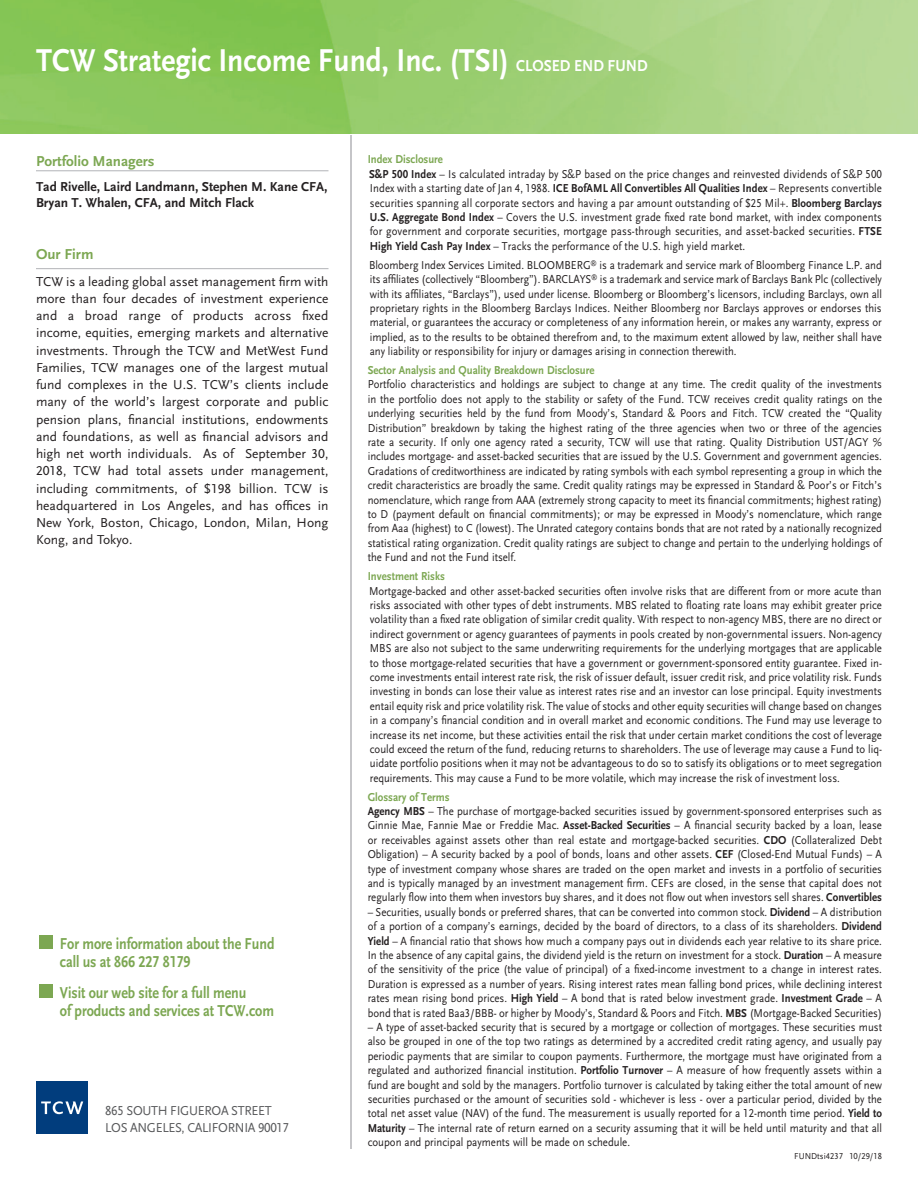
<style>
.page{position:relative;width:918px;height:1188px;background:#fff}
.page>*{position:absolute;margin:0;border:0;box-sizing:border-box;transform-origin:0 0}
.Blue_Header_w_line{font:700 33px "Scala Sans LF";color:#fff;scale:.9 1}
.t1{font:700 16.5px/17.7px "Scala Sans LF";letter-spacing:-.005em;color:#7ca752;scale:.85 1}
.Blue_Header_w_line-2{font:700 15px "Scala Sans LF";color:#7ca752}
.t2{font:13.5px/17.2px "Scala Sans LF";color:#231f20;text-align:justify}
.t3{font:700 13.5px/16.2px "Scala Sans LF";color:#231f20}
.t4{font:13.5px/16.2px "Scala Sans LF";letter-spacing:-.025em;color:#57585a;scale:.95 1}
.footnote{font:12px/14.4px "Scala Sans LF";color:#231f20;text-align:justify;scale:.9 1}
.ReverseBlue_Header{font:12px/14.4px "Scala Sans LF";color:#231f20;text-align:justify;scale:.9 1}
.Footnote_Source{font:12px/14.4px "Scala Sans LF";color:#231f20;text-align:justify;scale:.9 1}
.Small_blue_header{font:700 12px "Scala Sans LF";color:#7ca752;scale:.9 1}
.t5{font:9px "Scala Sans LF";color:#231f20;scale:.95 1}
.s1{font-size:16.5px}
.s2{font-weight:700}
</style>
<div class="page">
<div style="left:36px;top:1082px;width:52px;height:52px;background:#013d7d"></div>
<svg style="left:41px;top:1101px;width:42px;height:13px"></svg>
<img style="left:0;top:0;width:918px;height:133px">
<hr style="left:36px;top:170px;width:292px;height:1px;background:#b2b3b7">
<hr style="left:36px;top:268px;width:292px;height:1px;background:#b2b3b7">
<hr style="left:350px;top:135px;width:2px;height:1014px;background:#b2b3b7">
<div style="left:39px;top:935px;width:14px;height:14px;background:#7ca752"></div>
<div style="left:39px;top:984px;width:14px;height:14px;background:#7ca752"></div>
<p class="Blue_Header_w_line" style="left:36px;top:43px;width:681px">TCW Strategic Income Fund, Inc. (TSI) <span class="s1">CLOSED END FUND</span></p>
<p class="Blue_Header_w_line-2" style="left:36px;top:153px;width:120px">Portfolio Managers</p>
<p class="t3" style="left:36px;top:179px;width:293px">Tad Rivelle, Laird Landmann, Stephen M. Kane CFA,<br>Bryan T. Whalen, CFA, and Mitch Flack</p>
<p class="Blue_Header_w_line-2" style="left:36px;top:246px;width:59px">Our Firm</p>
<p class="t2" style="left:36px;top:273px;width:294px">TCW is a leading global asset management firm with more than four decades of investment experience and a broad range of products across fixed income, equities, emerging markets and alternative investments. Through the TCW and MetWest Fund Families, TCW manages one of the largest mutual fund complexes in the U.S. TCW’s clients include many of the world’s largest corporate and public pension plans, financial institutions, endowments and foundations, as well as financial advisors and high net worth individuals. As of September 30, 2018, TCW had total assets under management, including commitments, of $198 billion. TCW is headquartered in Los Angeles, and has offices in New York, Boston, Chicago, London, Milan, Hong Kong, and Tokyo.</p>
<p class="t1" style="left:60px;top:935px;width:254px">For more information about the Fund call us at 866 227 8179</p>
<p class="t1" style="left:60px;top:984px;width:253px">Visit our web site for a full menu<br>of products and services at TCW.com</p>
<p class="t4" style="left:105px;top:1103px;width:195px">865 SOUTH FIGUEROA STREET<br>LOS ANGELES, CALIFORNIA 90017</p>
<p class="Small_blue_header" style="left:368px;top:153px;width:85px">Index Disclosure</p>
<p class="footnote" style="left:369px;top:167px;width:572px"><span class="s2">S&amp;P 500 Index</span> – Is calculated intraday by S&amp;P based on the price changes and reinvested dividends of S&amp;P 500<br>Index with a starting date of Jan 4, 1988. <span class="s2">ICE BofAML All Convertibles All Qualities Index</span> – Represents convertible securities spanning all corporate sectors and having a par amount outstanding of $25 Mil+. <span class="s2">Bloomberg Barclays U.S. Aggregate Bond Index</span> – Covers the U.S. investment grade fixed rate bond market, with index components for government and corporate securities, mortgage pass-through securities, and asset-backed securities. <span class="s2">FTSE High Yield Cash Pay Index</span> – Tracks the performance of the U.S. high yield market.</p>
<p class="footnote" style="left:369px;top:258px;width:572px">Bloomberg Index Services Limited. BLOOMBERG<sup>®</sup> is a trademark and service mark of Bloomberg Finance L.P. and its affiliates (collectively “Bloomberg”). BARCLAYS<sup>®</sup> is a trademark and service mark of Barclays Bank Plc (collectively with its affiliates, “Barclays”), used under license. Bloomberg or Bloomberg’s licensors, including Barclays, own all proprietary rights in the Bloomberg Barclays Indices. Neither Bloomberg nor Barclays approves or endorses this material, or guarantees the accuracy or completeness of any information herein, or makes any warranty, express or implied, as to the results to be obtained therefrom and, to the maximum extent allowed by law, neither shall have any liability or responsibility for injury or damages arising in connection therewith.</p>
<p class="Small_blue_header" style="left:368px;top:364px;width:254px">Sector Analysis and Quality Breakdown Disclosure</p>
<p class="Footnote_Source" style="left:368px;top:378px;width:573px">Portfolio characteristics and holdings are subject to change at any time. The credit quality of the investments in the portfolio does not apply to the stability or safety of the Fund. TCW receives credit quality ratings on the underlying securities held by the fund from Moody’s, Standard &amp; Poors and Fitch. TCW created the “Quality Distribution” breakdown by taking the highest rating of the three agencies when two or three of the agencies rate a security. If only one agency rated a security, TCW will use that rating. Quality Distribution UST/AGY % includes mortgage- and asset-backed securities that are issued by the U.S. Government and government agencies.<br>Gradations of creditworthiness are indicated by rating symbols with each symbol representing a group in which the credit characteristics are broadly the same. Credit quality ratings may be expressed in Standard &amp; Poor’s or Fitch’s nomenclature, which range from AAA (extremely strong capacity to meet its financial commitments; highest rating) to D (payment default on financial commitments); or may be expressed in Moody’s nomenclature, which range from Aaa (highest) to C (lowest). The Unrated category contains bonds that are not rated by a nationally recognized statistical rating organization. Credit quality ratings are subject to change and pertain to the underlying holdings of the Fund and not the Fund itself.</p>
<p class="Small_blue_header" style="left:368px;top:570px;width:87px">Investment Risks</p>
<p class="footnote" style="left:369px;top:584px;width:572px">Mortgage-backed and other asset-backed securities often involve risks that are different from or more acute than risks associated with other types of debt instruments. MBS related to floating rate loans may exhibit greater price volatility than a fixed rate obligation of similar credit quality. With respect to non-agency MBS, there are no direct or indirect government or agency guarantees of payments in pools created by non-governmental issuers. Non-agency MBS are also not subject to the same underwriting requirements for the underlying mortgages that are applicable to those mortgage-related securities that have a government or government-sponsored entity guarantee. Fixed in&shy;come investments entail interest rate risk, the risk of issuer default, issuer credit risk, and price volatility risk. Funds investing in bonds can lose their value as interest rates rise and an investor can lose principal. Equity investments entail equity risk and price volatility risk. The value of stocks and other equity securities will change based on changes in a company’s financial condition and in overall market and economic conditions. The Fund may use leverage to increase its net income, but these activities entail the risk that under certain market conditions the cost of leverage could exceed the return of the fund, reducing returns to shareholders. The use of leverage may cause a Fund to liq&shy;uidate portfolio positions when it may not be advantageous to do so to satisfy its obligations or to meet segregation requirements. This may cause a Fund to be more volatile, which may increase the risk of investment loss.</p>
<p class="Small_blue_header" style="left:368px;top:790px;width:92px">Glossary of Terms</p>
<p class="ReverseBlue_Header" style="left:368px;top:804px;width:573px"><span class="s2">Agency MBS</span> – The purchase of mortgage-backed securities issued by government-sponsored enterprises such as Ginnie Mae, Fannie Mae or Freddie Mac. <span class="s2">Asset-Backed Securities</span> – A financial security backed by a loan, lease or receivables against assets other than real estate and mortgage-backed securities. <span class="s2">CDO</span> (Collateralized Debt Obligation) – A security backed by a pool of bonds, loans and other assets. <span class="s2">CEF</span> (Closed-End Mutual Funds) – A type of investment company whose shares are traded on the open market and invests in a portfolio of securities and is typically managed by an investment management firm. CEFs are closed, in the sense that capital does not regularly flow into them when investors buy shares, and it does not flow out when investors sell shares. <span class="s2">Convertibles</span></p>
<p class="ReverseBlue_Header" style="left:368px;top:905px;width:573px">– Securities, usually bonds or preferred shares, that can be converted into common stock. <span class="s2">Dividend</span> – A distribution of a portion of a company’s earnings, decided by the board of directors, to a class of its shareholders. <span class="s2">Dividend Yield</span> – A financial ratio that shows how much a company pays out in dividends each year relative to its share price.<br>In the absence of any capital gains, the dividend yield is the return on investment for a stock. <span class="s2">Duration</span> – A measure of the sensitivity of the price (the value of principal) of a fixed-income investment to a change in interest rates.<br>Duration is expressed as a number of years. Rising interest rates mean falling bond prices, while declining interest rates mean rising bond prices. <span class="s2">High Yield</span> – A bond that is rated below investment grade. <span class="s2">Investment Grade</span> – A bond that is rated Baa3/BBB- or higher by Moody’s, Standard &amp; Poors and Fitch. <span class="s2">MBS</span> (Mortgage-Backed Securities)</p>
<p class="ReverseBlue_Header" style="left:368px;top:1020px;width:573px">– A type of asset-backed security that is secured by a mortgage or collection of mortgages. These securities must also be grouped in one of the top two ratings as determined by a accredited credit rating agency, and usually pay periodic payments that are similar to coupon payments. Furthermore, the mortgage must have originated from a regulated and authorized financial institution. <span class="s2">Portfolio Turnover</span> – A measure of how frequently assets within a fund are bought and sold by the managers. Portfolio turnover is calculated by taking either the total amount of new securities purchased or the amount of securities sold - whichever is less - over a particular period, divided by the total net asset value (NAV) of the fund. The measurement is usually reported for a 12-month time period. <span class="s2">Yield to Maturity</span> – The internal rate of return earned on a security assuming that it will be held until maturity and that all coupon and principal payments will be made on schedule.</p>
<p class="t5" style="left:794px;top:1151px;width:94px">FUNDtsi4237 10/29/18</p>
</div>
